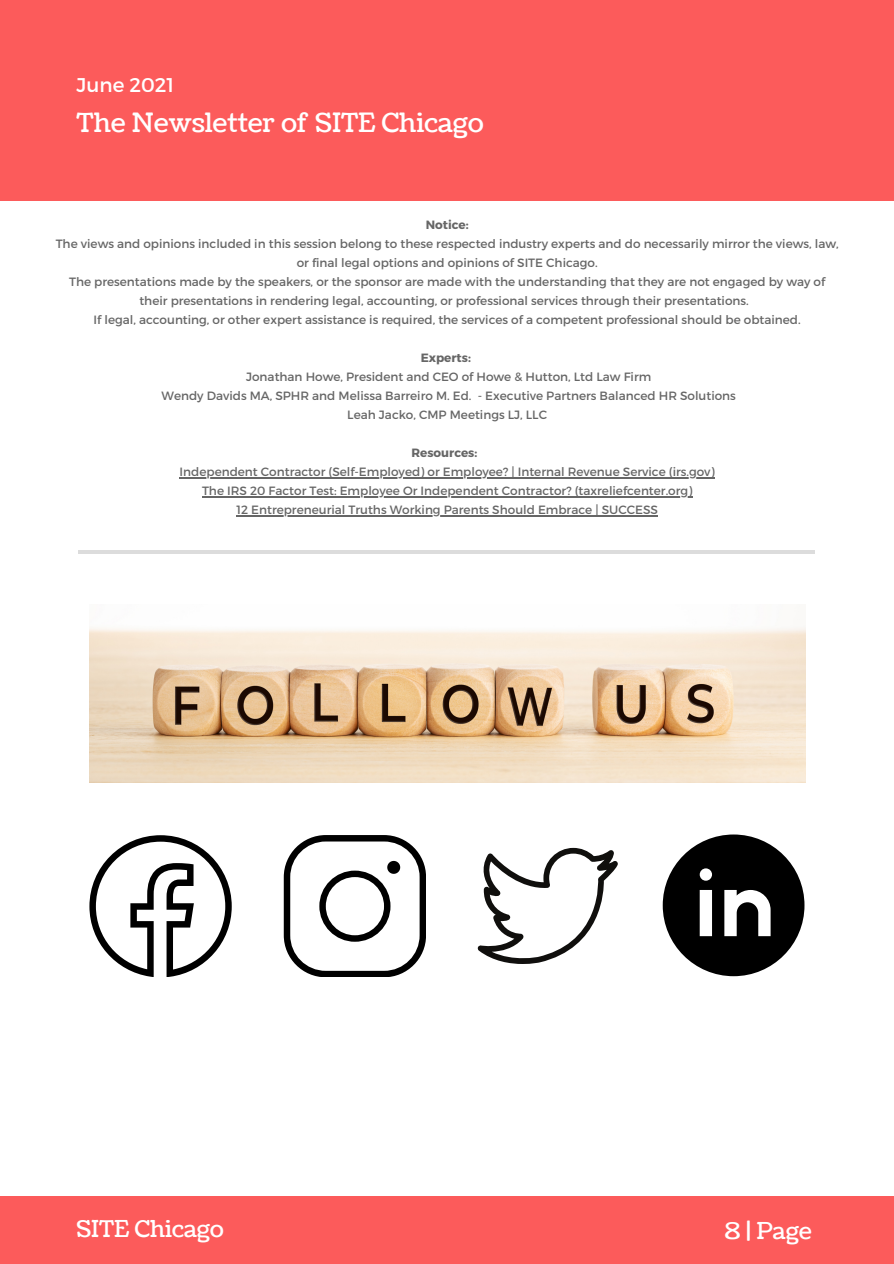
<style>
.page{position:relative;width:894px;height:1264px;background:#fff}
.page>*{position:absolute;margin:0;border:0;box-sizing:border-box;transform-origin:0 0}
.t1{font:26.55px "Coustard";color:#fff}
.t2{font:23.25px "Coustard";color:#fff}
.t3{font:19.8px "Montserrat";color:#fff}
.t4{font:12px/19px "Montserrat";color:#666;text-align:center}
.t5{font:700 12px "Montserrat";color:#666}
</style>
<div class="page">
<div style="left:0;top:0;width:893px;height:201px;background:#fc5b5b"></div>
<div style="left:0;top:1195px;width:893px;height:68px;background:#fc5b5b"></div>
<hr style="left:179px;top:477px;width:535px;height:1px;background:#666">
<hr style="left:202px;top:496px;width:490px;height:1px;background:#666">
<hr style="left:236px;top:515px;width:421px;height:1px;background:#666">
<hr style="left:78px;top:550px;width:736px;height:3px;background:#666">
<img style="left:89px;top:627px;width:715px;height:155px">
<svg style="left:89px;top:835px;width:142px;height:142px"></svg>
<svg style="left:284px;top:835px;width:141px;height:142px"></svg>
<svg style="left:477px;top:847px;width:141px;height:116px"></svg>
<svg style="left:662px;top:834px;width:142px;height:142px"></svg>
<p class="t3" style="left:77px;top:72px;width:99px">June 2021</p>
<p class="t1" style="left:77px;top:105px;width:408px">The Newsletter of SITE Chicago</p>
<p class="t5" style="left:425px;top:217px;width:44px">Notice:</p>
<p class="t4" style="left:56px;top:233px;width:784px">The views and opinions included in this session belong to these respected industry experts and do necessarily mirror the views, law, or final legal options and opinions of SITE Chicago.</p>
<p class="t4" style="left:69px;top:271px;width:757px">The presentations made by the speakers, or the sponsor are made with the understanding that they are not engaged by way of their presentations in rendering legal, accounting, or professional services through their presentations.</p>
<p class="t4" style="left:94px;top:309px;width:708px">If legal, accounting, or other expert assistance is required, the services of a competent professional should be obtained.</p>
<p class="t5" style="left:420px;top:350px;width:52px">Experts:</p>
<p class="t4" style="left:246px;top:367px;width:406px">Jonathan Howe, President and CEO of Howe &amp; Hutton, Ltd Law Firm</p>
<p class="t4" style="left:161px;top:386px;width:575px">Wendy Davids MA, SPHR and Melissa Barreiro M. Ed. - Executive Partners Balanced HR Solutions</p>
<p class="t4" style="left:347px;top:405px;width:201px">Leah Jacko, CMP Meetings LJ, LLC</p>
<p class="t5" style="left:411px;top:445px;width:67px">Resources:</p>
<p class="t4" style="left:179px;top:462px;width:536px">Independent Contractor (Self-Employed) or Employee? | Internal Revenue Service (irs.gov)</p>
<p class="t4" style="left:202px;top:481px;width:491px">The IRS 20 Factor Test: Employee Or Independent Contractor? (taxreliefcenter.org)</p>
<p class="t4" style="left:236px;top:500px;width:423px">12 Entrepreneurial Truths Working Parents Should Embrace | SUCCESS</p>
<p class="t2" style="left:77px;top:1213px;width:149px">SITE Chicago</p>
<p class="t2" style="left:724px;top:1214px;width:88px">8 | Page</p>
</div>
